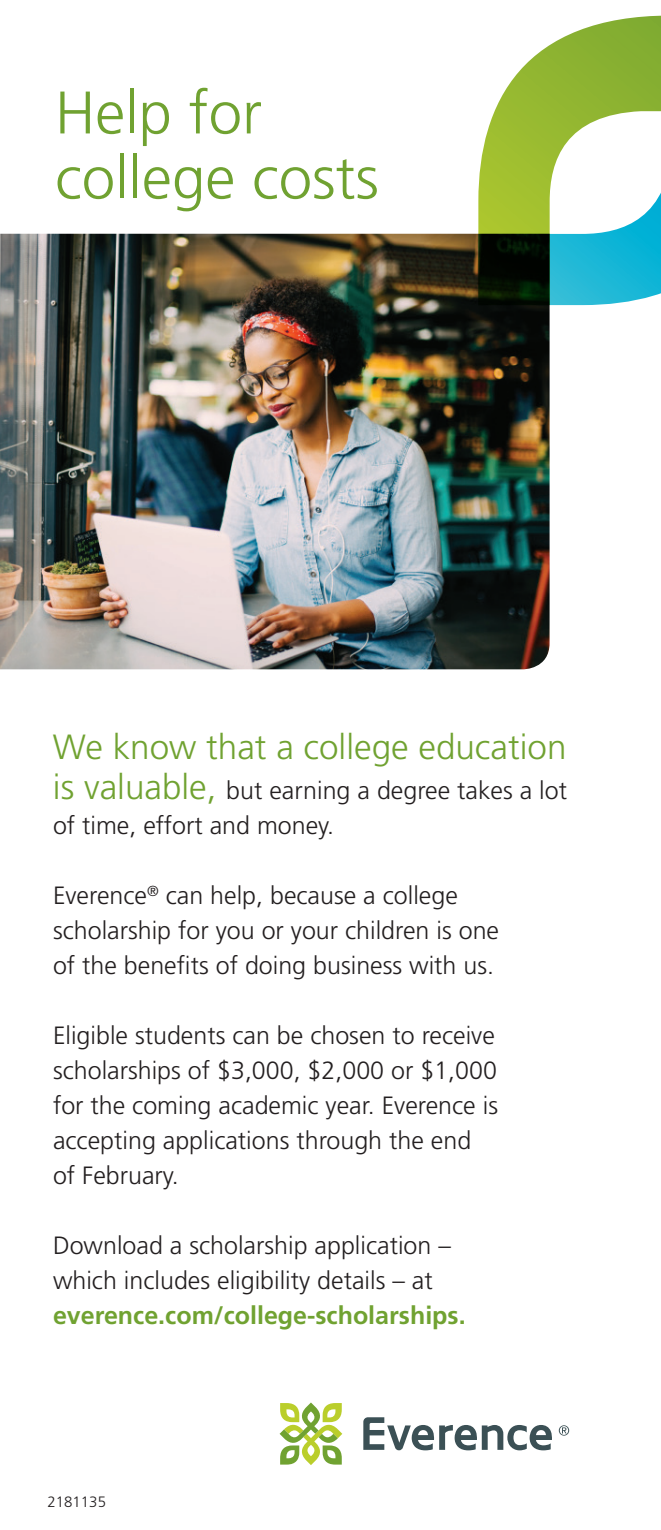
<style>
.page{position:relative;width:661px;height:1530px;background:#fff}
.page>*{position:absolute;margin:0;border:0;box-sizing:border-box;transform-origin:0 0}
.t1{font:300 60px/65px "Frutiger LT Std";color:#70a231}
.t2{font:300 35px "Frutiger LT Std";color:#70a231}
.t3{font:300 25px/35px "Frutiger LT Std";color:#231f20}
.t4{font:700 25px "Frutiger LT Std";color:#70a231}
.t5{font:300 15px "Frutiger LT Std";color:#231f20}
.s1{font-size:35px;color:#70a231}
</style>
<div class="page">
<svg style="left:363px;top:1417px;width:188px;height:33px"></svg>
<svg style="left:279px;top:1403px;width:63px;height:62px"></svg>
<svg style="left:558px;top:1425px;width:10px;height:11px"></svg>
<img style="left:0;top:234px;width:549px;height:435px">
<svg style="left:478px;top:16px;width:182px;height:289px"></svg>
<h1 class="t1" style="left:55px;top:81px;width:325px">Help for college costs</h1>
<h2 class="t2" style="left:53px;top:727px;width:514px">We know that a college education</h2>
<p class="t3" style="left:53px;top:774px;width:515px"><span class="s1">is valuable,</span> but earning a degree takes a lot of time, effort and money.</p>
<p class="t3" style="left:53px;top:879px;width:447px">Everence<sup>®</sup> can help, because a college scholarship for you or your children is one of the benefits of doing business with us.</p>
<p class="t3" style="left:53px;top:1019px;width:446px">Eligible students can be chosen to receive scholarships of $3,000, $2,000 or $1,000 for the coming academic year. Everence is accepting applications through the end of February.</p>
<p class="t3" style="left:53px;top:1229px;width:399px">Download a scholarship application – which includes eligibility details – at</p>
<p class="t4" style="left:53px;top:1301px;width:414px">everence.com/college-scholarships.</p>
<p class="t5" style="left:48px;top:1493px;width:60px">2181135</p>
</div>
